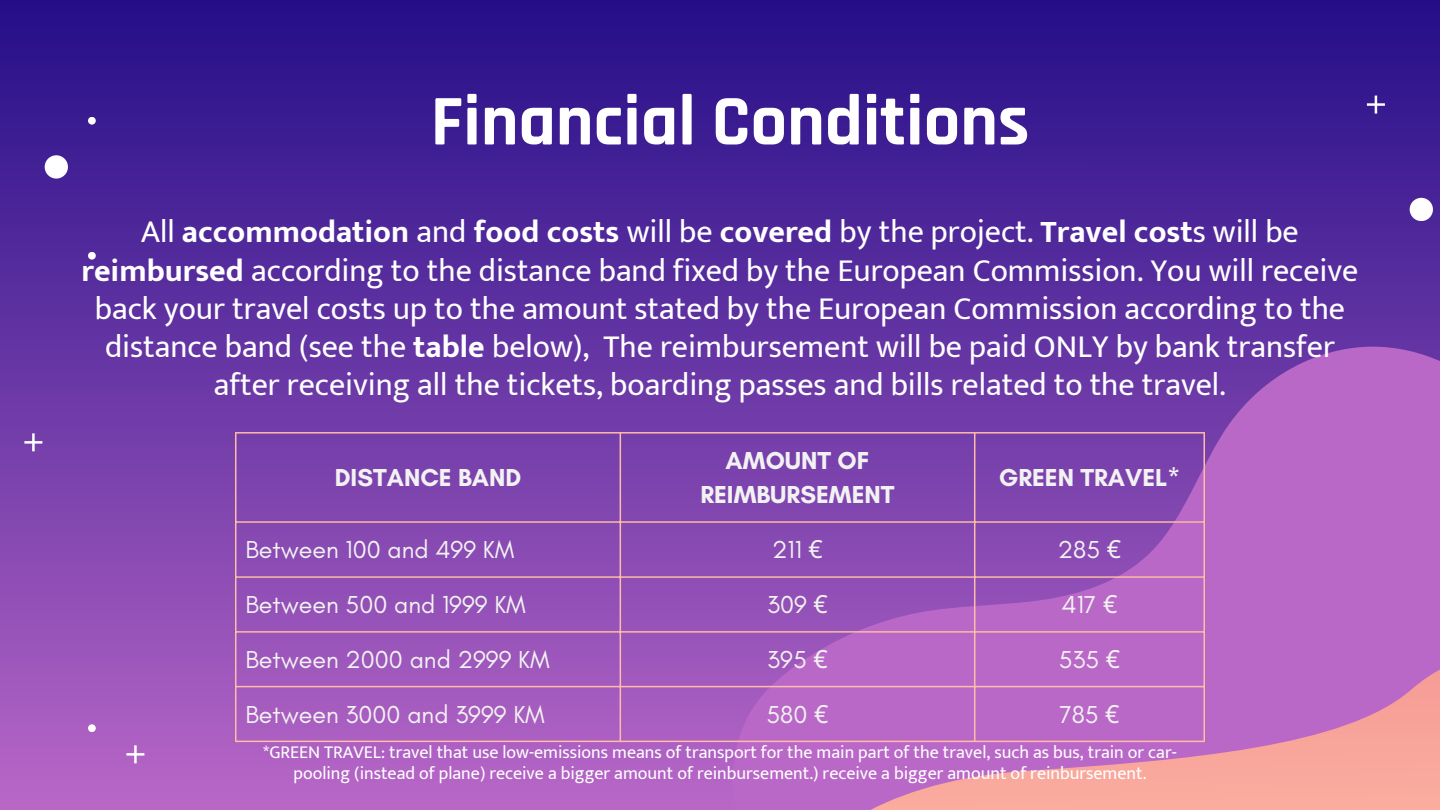
<style>
.page{position:relative;width:1440px;height:810px;background:#fff}
.page>*{position:absolute;margin:0;border:0;box-sizing:border-box;transform-origin:0 0}
.t1{font:700 72px "Rajdhani";color:#fff}
.t2{font:32px/38.2px "Mukta";color:#fff;text-align:center}
.t3{font:25px "Glacial Indifference";color:#f2f2f2}
.t4{font:700 25px/34.5px "Glacial Indifference";color:#f2f2f2;text-align:center}
.t5{font:18px/21px "Mukta";color:#fff;text-align:center}
.s1{font-weight:700}
.s2{font-family:"Noto Sans"}
</style>
<div class="page">
<div style="left:0;top:0;width:1440px;height:810px;background:linear-gradient(to bottom,#240e88,#b968c7)"></div>
<div style="left:45px;top:155px;width:23px;height:24px;background:#fff;border-radius:50%"></div>
<div style="left:88px;top:117px;width:8px;height:8px;background:#fff;border-radius:50%"></div>
<div style="left:88px;top:252px;width:8px;height:8px;background:#fff;border-radius:50%"></div>
<svg style="left:24px;top:433px;width:18px;height:18px"></svg>
<svg style="left:126px;top:745px;width:18px;height:18px"></svg>
<div style="left:88px;top:724px;width:8px;height:8px;background:#fff;border-radius:50%"></div>
<svg style="left:1367px;top:96px;width:18px;height:18px"></svg>
<div style="left:1410px;top:198px;width:23px;height:23px;background:#fff;border-radius:50%"></div>
<svg style="left:730px;top:347px;width:710px;height:463px"></svg>
<svg style="left:810px;top:648px;width:630px;height:162px;fill:#ba68c8"></svg>
<hr style="left:235px;top:434px;width:1px;height:307px;background:#ffbda7">
<hr style="left:620px;top:434px;width:1px;height:307px;background:#ffbda7">
<hr style="left:974px;top:434px;width:1px;height:307px;background:#ffbda7">
<hr style="left:1204px;top:434px;width:1px;height:307px;background:#ffbda7">
<hr style="left:235px;top:432px;width:970px;height:2px;background:#ffbda7">
<hr style="left:235px;top:521px;width:970px;height:2px;background:#ffbda7">
<hr style="left:235px;top:576px;width:970px;height:2px;background:#ffbda7">
<hr style="left:235px;top:631px;width:970px;height:2px;background:#ffbda7">
<hr style="left:235px;top:686px;width:970px;height:1px;background:#ffbda7">
<hr style="left:235px;top:741px;width:970px;height:1px;background:#ffbda7">
<h1 class="t1" style="left:431px;top:78px;width:600px">Financial Conditions</h1>
<h2 class="t2" style="left:82px;top:212px;width:1278px">All <span class="s1">accommodation</span> and <span class="s1">food costs</span> will be <span class="s1">covered</span> by the project. <span class="s1">Travel cost</span>s will be <span class="s1">reimbursed</span> according to the distance band fixed by the European Commission. You will receive back your travel costs up to the amount stated by the European Commission according to the distance band (see the <span class="s1">table</span> below), The reimbursement will be paid ONLY by bank transfer after receiving all the tickets, boarding passes and bills related to the travel.</h2>
<p class="t4" style="left:335px;top:460px;width:188px">DISTANCE BAND</p>
<p class="t4" style="left:700px;top:443px;width:196px">AMOUNT OF<br>REIMBURSEMENT</p>
<p class="t4" style="left:999px;top:460px;width:183px">GREEN TRAVEL*</p>
<p class="t3" style="left:245px;top:534px;width:270px">Between 100 and 499 KM</p>
<p class="t3" style="left:772px;top:534px;width:52px">211 <span class="s2">€</span></p>
<p class="t3" style="left:1058px;top:534px;width:65px">285 <span class="s2">€</span></p>
<p class="t3" style="left:245px;top:589px;width:282px">Between 500 and 1999 KM</p>
<p class="t3" style="left:767px;top:589px;width:62px">309 <span class="s2">€</span></p>
<p class="t3" style="left:1062px;top:589px;width:57px">417 <span class="s2">€</span></p>
<p class="t3" style="left:245px;top:644px;width:306px">Between 2000 and 2999 KM</p>
<p class="t3" style="left:767px;top:644px;width:62px">395 <span class="s2">€</span></p>
<p class="t3" style="left:1059px;top:644px;width:63px">535 <span class="s2">€</span></p>
<p class="t3" style="left:245px;top:699px;width:301px">Between 3000 and 3999 KM</p>
<p class="t3" style="left:767px;top:699px;width:63px">580 <span class="s2">€</span></p>
<p class="t3" style="left:1059px;top:699px;width:62px">785 <span class="s2">€</span></p>
<p class="t5" style="left:263px;top:741px;width:915px">*GREEN TRAVEL: travel that use low-emissions means of transport for the main part of the travel, such as bus, train or car&shy;pooling (instead of plane) receive a bigger amount of reinbursement.) receive a bigger amount of reinbursement.</p>
</div>
